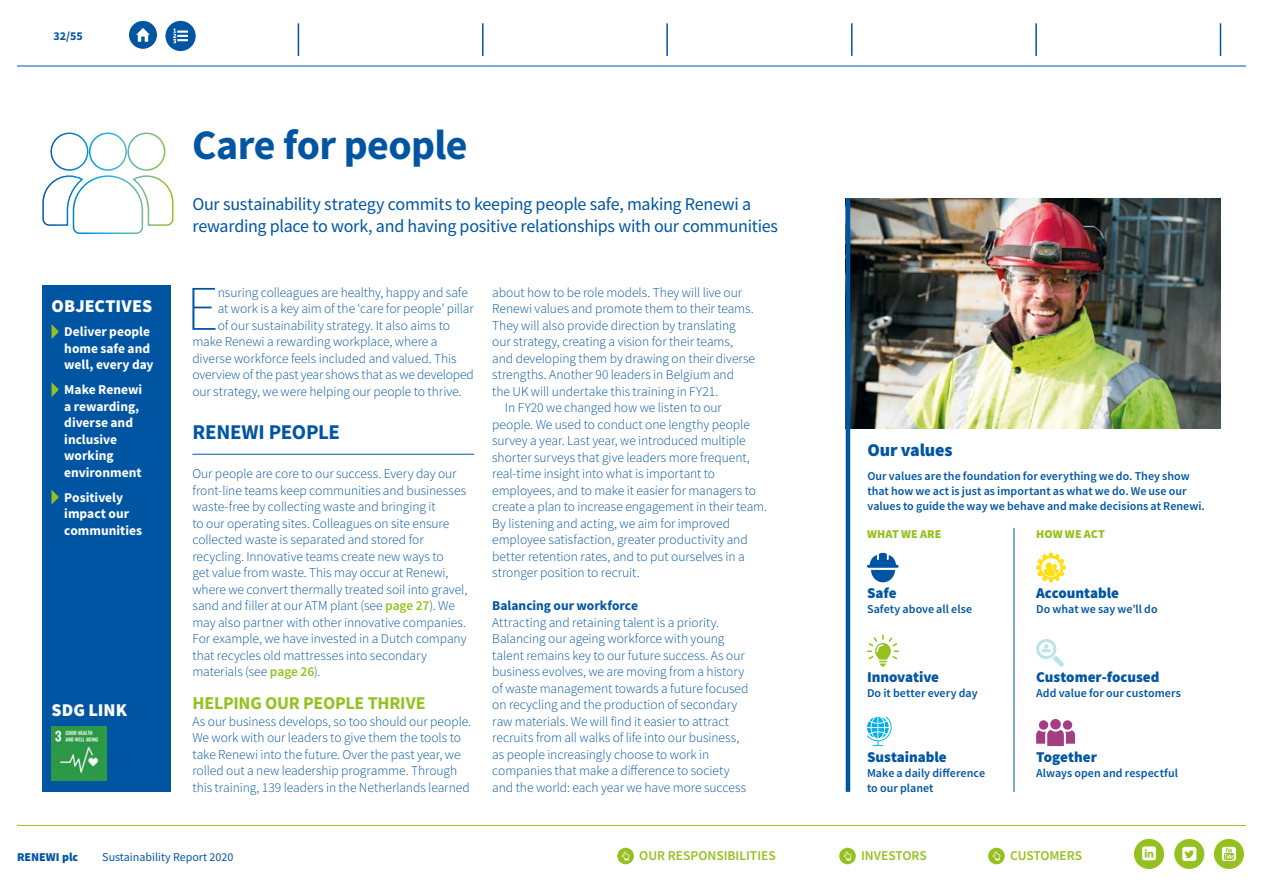
<style>
.page{position:relative;width:1263px;height:893px;background:#fff}
.page>*{position:absolute;margin:0;border:0;box-sizing:border-box;transform-origin:0 0}
.t1{font:200 63.45px "Source Sans Pro";color:#0055a3}
.t2{font:700 42px "Source Sans Pro";letter-spacing:-.015em;color:#0055a3}
.t3{font:700 21px "Source Sans Pro";letter-spacing:-.01em;color:#0055a3}
.t4{font:18px/22.5px "Source Sans Pro";letter-spacing:-.015em;color:#0055a3}
.t5{font:700 18px "Source Sans Pro";letter-spacing:-.01em;color:#95c11f}
.t6{font:900 18px "Source Sans Pro";letter-spacing:.005em;color:#fff}
.t7{font:900 18px "Source Sans Pro";letter-spacing:-.01em;color:#0055a3}
.t8{font:900 15px "Source Sans Pro";letter-spacing:-.005em;color:#0055a3}
.t9{font:300 13.5px/16.5px "Source Sans Pro";letter-spacing:-.005em;color:#0055a3}
.t10{font:700 13.5px/16.5px "Source Sans Pro";color:#fff}
.t11{font:600 13.5px "Source Sans Pro";color:#95c11f}
.t12{font:700 13.5px "Source Sans Pro";color:#0055a3}
.t13{font:600 12px/15px "Source Sans Pro";letter-spacing:.005em;color:#0055a3}
.t14{font:12px "Source Sans Pro";color:#0055a3}
.t15{font:900 12px "Source Sans Pro";letter-spacing:.02em;color:#95c11f}
.t16{font:900 12px "Source Sans Pro";color:#0055a3}
.t17{font:700 12px "Source Sans Pro";color:#0055a3}
.s1{font-weight:600;color:#95c11f}
</style>
<div class="page">
<div style="left:128px;top:20px;width:30px;height:29px;background:#0055a3;border-radius:50%"></div>
<div style="left:128px;top:20px;width:30px;height:30px;border:1px solid #fff;border-radius:50%"></div>
<svg style="left:136px;top:28px;width:14px;height:14px"></svg>
<div style="left:165px;top:20px;width:31px;height:32px;background:#0055a3;border-radius:50%"></div>
<div style="left:164px;top:20px;width:33px;height:32px;border:1px solid #fff;border-radius:50%"></div>
<svg style="left:173px;top:28px;width:15px;height:15px"></svg>
<hr style="left:192px;top:454px;width:282px;height:1px;background:#0055a3">
<svg style="left:42px;top:132px;width:132px;height:102px"></svg>
<div style="left:43px;top:285px;width:128px;height:507px;background:#0055a3"></div>
<svg style="left:52px;top:325px;width:7px;height:14px"></svg>
<svg style="left:52px;top:383px;width:7px;height:14px"></svg>
<svg style="left:52px;top:490px;width:7px;height:14px"></svg>
<img style="left:52px;top:726px;width:54px;height:55px">
<img style="left:850px;top:198px;width:370px;height:231px">
<hr style="left:846px;top:198px;width:4px;height:594px;background:#0055a3">
<hr style="left:1013px;top:528px;width:1px;height:264px;background:#0055a3">
<svg style="left:867px;top:553px;width:31px;height:29px"></svg>
<svg style="left:1036px;top:553px;width:30px;height:29px"></svg>
<svg style="left:867px;top:717px;width:25px;height:29px"></svg>
<svg style="left:1036px;top:719px;width:39px;height:27px"></svg>
<svg style="left:867px;top:635px;width:32px;height:32px"></svg>
<svg style="left:1036px;top:639px;width:28px;height:28px"></svg>
<hr style="left:17px;top:66px;width:1229px;height:1px;background:#0055a3">
<svg style="left:988px;top:848px;width:17px;height:16px"></svg>
<svg style="left:993px;top:852px;width:7px;height:8px"></svg>
<svg style="left:839px;top:848px;width:17px;height:16px"></svg>
<svg style="left:844px;top:852px;width:7px;height:8px"></svg>
<div style="left:1213px;top:838px;width:31px;height:32px;background:#95c11f;border-radius:50%"></div>
<div style="left:1213px;top:838px;width:32px;height:32px;border:1px solid #fff;border-radius:50%"></div>
<svg style="left:1222px;top:847px;width:14px;height:14px"></svg>
<div style="left:1133px;top:838px;width:32px;height:32px;background:#95c11f;border-radius:50%"></div>
<div style="left:1133px;top:838px;width:32px;height:32px;border:1px solid #fff;border-radius:50%"></div>
<svg style="left:1142px;top:846px;width:14px;height:14px"></svg>
<div style="left:1174px;top:838px;width:31px;height:31px;background:#95c11f;border-radius:50%"></div>
<div style="left:1173px;top:838px;width:32px;height:32px;border:1px solid #fff;border-radius:50%"></div>
<svg style="left:1182px;top:847px;width:14px;height:14px"></svg>
<hr style="left:17px;top:825px;width:1229px;height:1px;background:#95c11f">
<svg style="left:617px;top:848px;width:17px;height:16px"></svg>
<svg style="left:622px;top:852px;width:7px;height:8px"></svg>
<hr style="left:1035px;top:23px;width:2px;height:33px;background:#0055a3">
<hr style="left:851px;top:23px;width:1px;height:33px;background:#0055a3">
<hr style="left:666px;top:23px;width:2px;height:33px;background:#0055a3">
<hr style="left:482px;top:23px;width:1px;height:33px;background:#0055a3">
<hr style="left:298px;top:23px;width:1px;height:33px;background:#0055a3">
<hr style="left:1220px;top:23px;width:1px;height:33px;background:#0055a3">
<p class="t17" style="left:53px;top:28px;width:31px">32/55</p>
<h3 class="t6" style="left:52px;top:294px;width:102px">OBJECTIVES</h3>
<p class="t10" style="left:64px;top:323px;width:91px">Deliver people home safe and well, every day</p>
<p class="t10" style="left:64px;top:381px;width:80px">Make Renewi a rewarding, diverse and inclusive working environment</p>
<p class="t10" style="left:64px;top:489px;width:79px">Positively impact our communities</p>
<h3 class="t6" style="left:52px;top:697px;width:77px">SDG LINK</h3>
<h2 class="t2" style="left:192px;top:117px;width:277px">Care for people</h2>
<h3 class="t4" style="left:192px;top:192px;width:587px">Our sustainability strategy commits to keeping people safe, making Renewi a rewarding place to work, and having positive relationships with our communities</h3>
<h1 class="t1" style="left:186px;top:270px;width:34px">E</h1>
<p class="t9" style="left:218px;top:284px;width:252px">nsuring colleagues are healthy, happy and safe</p>
<p class="t9" style="left:218px;top:301px;width:257px">at work is a key aim of the ‘care for people’ pillar</p>
<p class="t9" style="left:218px;top:317px;width:234px">of our sustainability strategy. It also aims to</p>
<p class="t9" style="left:192px;top:334px;width:247px">make Renewi a rewarding workplace, where a</p>
<p class="t9" style="left:192px;top:350px;width:266px">diverse workforce feels included and valued. This</p>
<p class="t9" style="left:192px;top:367px;width:283px">overview of the past year shows that as we developed</p>
<p class="t9" style="left:192px;top:383px;width:271px">our strategy, we were helping our people to thrive.</p>
<h3 class="t3" style="left:192px;top:418px;width:149px">RENEWI PEOPLE</h3>
<p class="t9" style="left:192px;top:466px;width:276px">Our people are core to our success. Every day our front-line teams keep communities and businesses waste-free by collecting waste and bringing it<br>to our operating sites. Colleagues on site ensure collected waste is separated and stored for recycling. Innovative teams create new ways to<br>get value from waste. This may occur at Renewi, where we convert thermally treated soil into gravel, sand and filler at our ATM plant (see <span class="s1">page 27</span>). We may also partner with other innovative companies.<br>For example, we have invested in a Dutch company that recycles old mattresses into secondary materials (see <span class="s1">page 26</span>).</p>
<h3 class="t5" style="left:192px;top:691px;width:235px">HELPING OUR PEOPLE THRIVE</h3>
<p class="t9" style="left:192px;top:713px;width:280px">As our business develops, so too should our people.<br>We work with our leaders to give them the tools to take Renewi into the future. Over the past year, we rolled out a new leadership programme. Through this training, 139 leaders in the Netherlands learned</p>
<p class="t9" style="left:492px;top:284px;width:251px">about how to be role models. They will live our</p>
<p class="t9" style="left:492px;top:301px;width:263px">Renewi values and promote them to their teams.</p>
<p class="t9" style="left:492px;top:317px;width:245px">They will also provide direction by translating</p>
<p class="t9" style="left:492px;top:334px;width:242px">our strategy, creating a vision for their teams,</p>
<p class="t9" style="left:492px;top:350px;width:264px">and developing them by drawing on their diverse</p>
<p class="t9" style="left:492px;top:367px;width:243px">strengths. Another 90 leaders in Belgium and</p>
<p class="t9" style="left:492px;top:383px;width:227px">the UK will undertake this training in FY21.</p>
<p class="t9" style="left:505px;top:400px;width:218px">In FY20 we changed how we listen to our</p>
<p class="t9" style="left:492px;top:416px;width:259px">people. We used to conduct one lengthy people</p>
<p class="t9" style="left:492px;top:433px;width:255px">survey a year. Last year, we introduced multiple</p>
<p class="t9" style="left:492px;top:449px;width:259px">shorter surveys that give leaders more frequent,</p>
<p class="t9" style="left:492px;top:466px;width:224px">real-time insight into what is important to</p>
<p class="t9" style="left:492px;top:482px;width:265px">employees, and to make it easier for managers to</p>
<p class="t9" style="left:492px;top:499px;width:276px">create a plan to increase engagement in their team.</p>
<p class="t9" style="left:492px;top:515px;width:239px">By listening and acting, we aim for improved</p>
<p class="t9" style="left:492px;top:532px;width:257px">employee satisfaction, greater productivity and</p>
<p class="t9" style="left:492px;top:548px;width:254px">better retention rates, and to put ourselves in a</p>
<p class="t9" style="left:492px;top:565px;width:149px">stronger position to recruit.</p>
<p class="t12" style="left:492px;top:597px;width:147px">Balancing our workforce</p>
<p class="t9" style="left:492px;top:614px;width:258px">Attracting and retaining talent is a priority.<br>Balancing our ageing workforce with young talent remains key to our future success. As our business evolves, we are moving from a history of waste management towards a future focused on recycling and the production of secondary raw materials. We will find it easier to attract recruits from all walks of life into our business, as people increasingly choose to work in companies that make a difference to society and the world: each year we have more success</p>
<h3 class="t7" style="left:867px;top:437px;width:87px">Our values</h3>
<p class="t13" style="left:867px;top:469px;width:339px">Our values are the foundation for everything we do. They show that how we act is just as important as what we do. We use our values to guide the way we behave and make decisions at Renewi.</p>
<p class="t15" style="left:1036px;top:525px;width:70px">HOW WE ACT</p>
<p class="t15" style="left:867px;top:525px;width:76px">WHAT WE ARE</p>
<p class="t8" style="left:867px;top:583px;width:31px">Safe</p>
<p class="t13" style="left:867px;top:601px;width:107px">Safety above all else</p>
<p class="t8" style="left:1036px;top:583px;width:84px">Accountable</p>
<p class="t13" style="left:1036px;top:601px;width:123px">Do what we say we’ll do</p>
<p class="t8" style="left:867px;top:667px;width:74px">Innovative</p>
<p class="t13" style="left:867px;top:686px;width:112px">Do it better every day</p>
<p class="t8" style="left:1036px;top:667px;width:125px">Customer-focused</p>
<p class="t13" style="left:1036px;top:686px;width:146px">Add value for our customers</p>
<p class="t8" style="left:867px;top:746px;width:81px">Sustainable</p>
<p class="t13" style="left:867px;top:765px;width:120px">Make a daily difference to our planet</p>
<p class="t8" style="left:1036px;top:746px;width:62px">Together</p>
<p class="t13" style="left:1036px;top:765px;width:143px">Always open and respectful</p>
<p class="t16" style="left:17px;top:848px;width:63px">RENEWI plc</p>
<p class="t14" style="left:102px;top:849px;width:133px">Sustainability Report 2020</p>
<p class="t11" style="left:639px;top:847px;width:138px">OUR RESPONSIBILITIES</p>
<p class="t11" style="left:861px;top:847px;width:67px">INVESTORS</p>
<p class="t11" style="left:1010px;top:846px;width:73px">CUSTOMERS</p>
</div>
